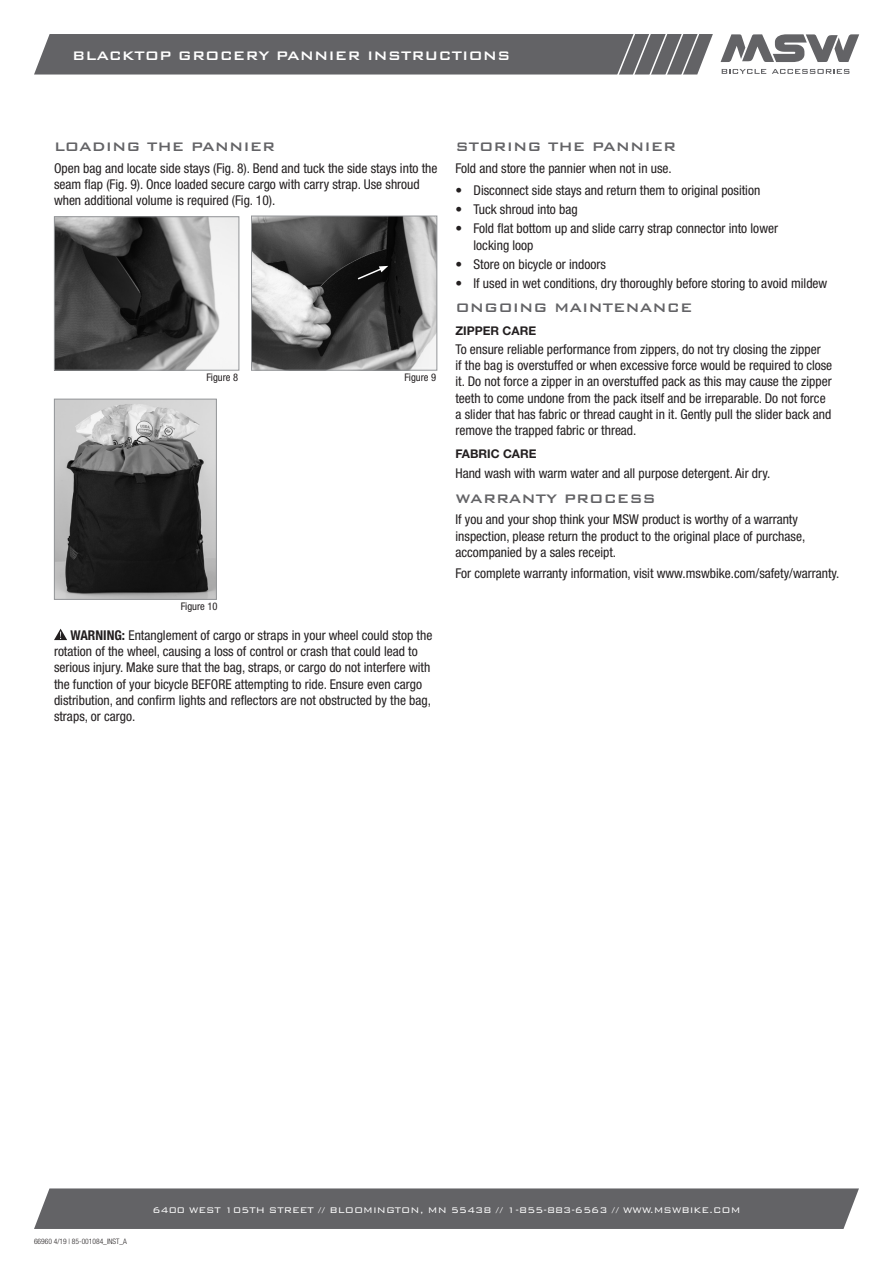
<style>
.page{position:relative;width:893px;height:1263px;background:#fff}
.page>*{position:absolute;margin:0;border:0;box-sizing:border-box;transform-origin:0 0}
.Heading{font:500 16.5px "Bank Gothic BT";color:#636366}
.t1{font:500 16.5px "Bank Gothic BT";color:#fff}
.body{font:condensed 13.5px/16.2px "Helvetica Neue LT Pro";color:#231f20}
.bullet{font:condensed 13.5px/16.2px "Helvetica Neue LT Pro";color:#231f20}
.subhead{font:700 12px "Helvetica Neue LT Pro";color:#231f20}
.t2{font:300 10.8px "Bank Gothic BT";color:#fff}
.body-2{font:condensed 10.5px "Helvetica Neue LT Pro";color:#231f20}
.t3{font:300 condensed 7.5px "Helvetica Neue";color:#231f20}
.s1{font-weight:700}
</style>
<div class="page">
<div style="left:34px;top:1188px;width:825px;height:41px;background:#636366"></div>
<svg style="left:722px;top:69px;width:44px;height:5px"></svg>
<svg style="left:772px;top:69px;width:77px;height:5px"></svg>
<svg style="left:721px;top:34px;width:138px;height:28px"></svg>
<div style="left:34px;top:34px;width:679px;height:41px;background:#636366"></div>
<svg style="left:54px;top:629px;width:13px;height:11px"></svg>
<img style="left:56px;top:401px;width:159px;height:197px">
<div style="left:54px;top:399px;width:163px;height:201px;border:1px solid #939598"></div>
<img style="left:56px;top:218px;width:181px;height:151px">
<div style="left:54px;top:216px;width:185px;height:155px;border:1px solid #939598"></div>
<img style="left:253px;top:218px;width:182px;height:151px">
<div style="left:251px;top:216px;width:186px;height:155px;border:1px solid #939598"></div>
<svg style="left:356px;top:266px;width:32px;height:15px"></svg>
<p class="t1" style="left:72px;top:47px;width:440px">BLACKTOP GROCERY PANNIER INSTRUCTIONS</p>
<p class="Heading" style="left:54px;top:138px;width:223px">LOADING THE PANNIER</p>
<p class="body" style="left:54px;top:160px;width:385px">Open bag and locate side stays (Fig. 8). Bend and tuck the side stays into the seam flap (Fig. 9). Once loaded secure cargo with carry strap. Use shroud when additional volume is required (Fig. 10).</p>
<p class="body-2" style="left:206px;top:371px;width:33px">Figure 8</p>
<p class="body-2" style="left:404px;top:371px;width:33px">Figure 9</p>
<p class="body-2" style="left:181px;top:600px;width:38px">Figure 10</p>
<p class="body" style="left:54px;top:627px;width:380px;text-indent:16px"><span class="s1">WARNING:</span> Entanglement of cargo or straps in your wheel could stop the rotation of the wheel, causing a loss of control or crash that could lead to serious injury. Make sure that the bag, straps, or cargo do not interfere with the function of your bicycle BEFORE attempting to ride. Ensure even cargo distribution, and confirm lights and reflectors are not obstructed by the bag, straps, or cargo.</p>
<p class="Heading" style="left:455px;top:138px;width:222px">STORING THE PANNIER</p>
<p class="body" style="left:455px;top:160px;width:218px">Fold and store the pannier when not in use.</p>
<p class="bullet" style="left:455px;top:182px;width:306px">• Disconnect side stays and return them to original position</p>
<p class="bullet" style="left:455px;top:201px;width:124px">• Tuck shroud into bag</p>
<p class="bullet" style="left:473px;top:220px;width:306px;text-indent:-18px">• Fold flat bottom up and slide carry strap connector into lower locking loop</p>
<p class="bullet" style="left:455px;top:256px;width:152px">• Store on bicycle or indoors</p>
<p class="bullet" style="left:455px;top:276px;width:373px">• If used in wet conditions, dry thoroughly before storing to avoid mildew</p>
<p class="Heading" style="left:455px;top:298px;width:239px">ONGOING MAINTENANCE</p>
<p class="subhead" style="left:455px;top:323px;width:82px">ZIPPER CARE</p>
<p class="body" style="left:455px;top:341px;width:378px">To ensure reliable performance from zippers, do not try closing the zipper<br>if the bag is overstuffed or when excessive force would be required to close it. Do not force a zipper in an overstuffed pack as this may cause the zipper teeth to come undone from the pack itself and be irreparable. Do not force a slider that has fabric or thread caught in it. Gently pull the slider back and remove the trapped fabric or thread.</p>
<p class="subhead" style="left:455px;top:446px;width:83px">FABRIC CARE</p>
<p class="body" style="left:455px;top:465px;width:316px">Hand wash with warm water and all purpose detergent. Air dry.</p>
<p class="Heading" style="left:455px;top:489px;width:202px">WARRANTY PROCESS</p>
<p class="body" style="left:455px;top:511px;width:351px">If you and your shop think your MSW product is worthy of a warranty inspection, please return the product to the original place of purchase, accompanied by a sales receipt.</p>
<p class="body" style="left:455px;top:565px;width:385px">For complete warranty information, visit www.mswbike.com/safety/warranty.</p>
<p class="t3" style="left:34px;top:1237px;width:94px">66960 4/19 | 85-001084_INST_A</p>
<p class="t2" style="left:152px;top:1204px;width:590px">6400 WEST 105TH STREET // BLOOMINGTON, MN 55438 // 1-855-883-6563 // WWW.MSWBIKE.COM</p>
</div>
